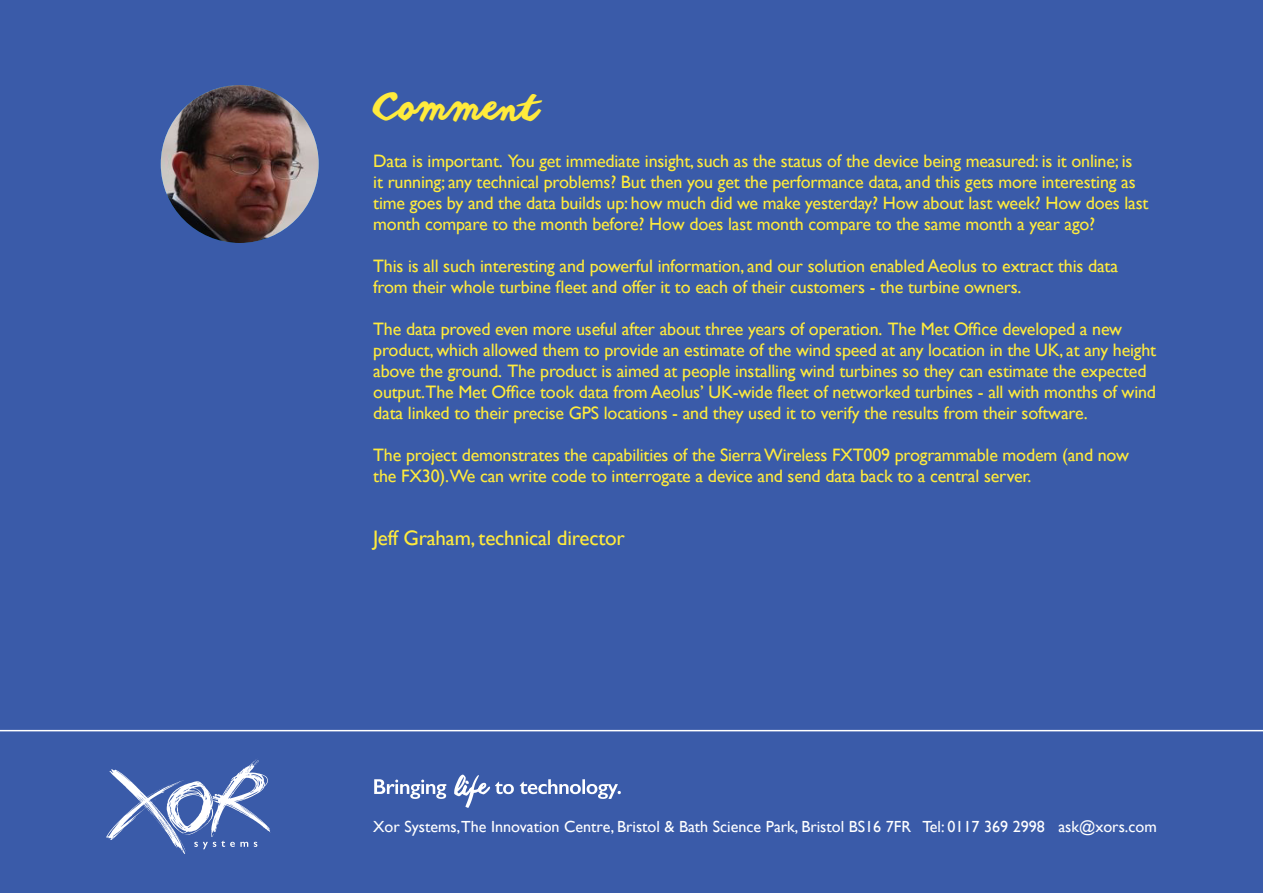
<style>
.page{position:relative;width:1263px;height:893px;background:#3a5ba9}
.page>*{position:absolute;margin:0;border:0;box-sizing:border-box;transform-origin:0 0}
.t1{font:38.7px "anothershabby";color:#ffeb3c}
.Copy{font:21px "Gill Sans";letter-spacing:-.01em;color:#ffeb3c}
.Copy-2{font:18px/21px "Gill Sans";letter-spacing:-.01em;color:#ffeb3c}
.Copy-3{font:16.05px "Gill Sans";color:#fff}
</style>
<div class="page">
<img style="left:161px;top:85px;width:158px;height:158px;border-radius:79px">
<svg style="left:374px;top:775px;width:247px;height:33px"></svg>
<hr style="left:0;top:730px;width:1263px;height:1px;background:#fff">
<svg style="left:106px;top:759px;width:165px;height:95px"></svg>
<p class="t1" style="left:373px;top:84px;width:167px">Comment</p>
<p class="Copy-2" style="left:373px;top:150px;width:777px">Data is important. You get immediate insight, such as the status of the device being measured: is it online; is<br>it running; any technical problems? But then you get the performance data, and this gets more interesting as time goes by and the data builds up: how much did we make yesterday? How about last week? How does last month compare to the month before? How does last month compare to the same month a year ago?</p>
<p class="Copy-2" style="left:373px;top:255px;width:746px">This is all such interesting and powerful information, and our solution enabled Aeolus to extract this data from their whole turbine fleet and offer it to each of their customers - the turbine owners.</p>
<p class="Copy-2" style="left:373px;top:318px;width:784px">The data proved even more useful after about three years of operation. The Met Office developed a new product, which allowed them to provide an estimate of the wind speed at any location in the UK, at any height above the ground. The product is aimed at people installing wind turbines so they can estimate the expected output.The Met Office took data from Aeolus’ UK-wide fleet of networked turbines - all with months of wind data linked to their precise GPS locations - and they used it to verify the results from their software.</p>
<p class="Copy-2" style="left:373px;top:444px;width:757px">The project demonstrates the capabilities of the Sierra Wireless FXT009 programmable modem (and now the FX30).We can write code to interrogate a device and send data back to a central server.</p>
<p class="Copy" style="left:373px;top:525px;width:253px">Jeff Graham, technical director</p>
<p class="Copy-3" style="left:373px;top:817px;width:785px">Xor Systems,The Innovation Centre, Bristol &amp; Bath Science Park, Bristol BS16 7FR Tel: 0117 369 2998 ask@xors.com</p>
</div>
